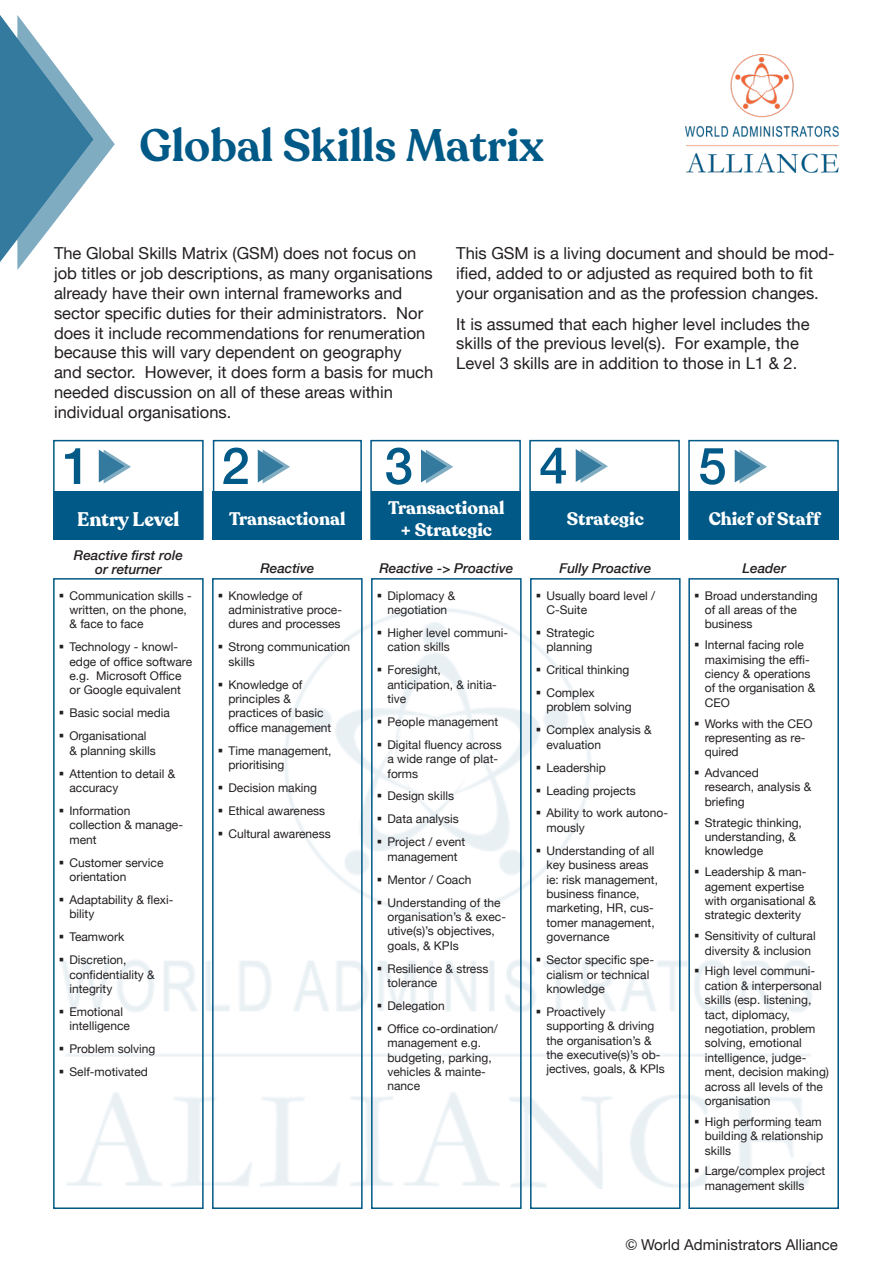
<style>
.page{position:relative;width:893px;height:1263px;background:#fff}
.page>*{position:absolute;margin:0;border:0;box-sizing:border-box;transform-origin:0 0}
.t1{font:500 51px "Helvetica Neue";color:#005986}
.t2{font:600 45px "Recoleta";color:#005986}
.t3{font:700 19.5px "Recoleta";color:#fff}
.t4{font:700 18px/21.6px "Recoleta";color:#fff;text-align:center}
.t5{font:16.5px/19.8px "Helvetica Neue";color:#231f20}
.t6{font:15px "Helvetica Neue";color:#231f20}
.t7{font:italic 500 13.5px/13.5px "Helvetica Neue";color:#231f20;text-align:center}
.t8{font:12px/14.4px "Helvetica Neue";color:#231f20}
</style>
<div class="page">
<img style="left:61px;top:607px;width:751px;height:581px">
<svg style="left:0;top:15px;width:115px;height:255px"></svg>
<img style="left:685px;top:54px;width:154px;height:119px">
<div style="left:53px;top:578px;width:151px;height:631px;border:2px solid #005986"></div>
<div style="left:212px;top:578px;width:151px;height:631px;border:2px solid #005986"></div>
<div style="left:371px;top:578px;width:151px;height:631px;border:2px solid #005986"></div>
<div style="left:530px;top:578px;width:151px;height:631px;border:2px solid #005986"></div>
<div style="left:688px;top:578px;width:151px;height:631px;border:2px solid #005986"></div>
<div style="left:54px;top:492px;width:149px;height:48px;background:#005986"></div>
<div style="left:372px;top:492px;width:149px;height:48px;background:#005986"></div>
<div style="left:213px;top:492px;width:149px;height:48px;background:#005986"></div>
<div style="left:531px;top:492px;width:149px;height:48px;background:#005986"></div>
<div style="left:690px;top:492px;width:149px;height:48px;background:#005986"></div>
<svg style="left:99px;top:449px;width:32px;height:35px"></svg>
<svg style="left:258px;top:449px;width:32px;height:35px"></svg>
<svg style="left:421px;top:449px;width:32px;height:35px"></svg>
<svg style="left:576px;top:449px;width:32px;height:34px"></svg>
<svg style="left:735px;top:449px;width:32px;height:35px"></svg>
<div style="left:53px;top:440px;width:151px;height:100px;border:2px solid #005986"></div>
<div style="left:213px;top:440px;width:149px;height:100px;border:2px solid #005986"></div>
<div style="left:370px;top:440px;width:151px;height:100px;border:2px solid #005986"></div>
<div style="left:529px;top:440px;width:151px;height:100px;border:2px solid #005986"></div>
<div style="left:688px;top:440px;width:151px;height:100px;border:2px solid #005986"></div>
<svg style="left:219px;top:645px;width:3px;height:4px"></svg>
<svg style="left:219px;top:682px;width:3px;height:4px"></svg>
<svg style="left:219px;top:748px;width:3px;height:4px"></svg>
<svg style="left:378px;top:794px;width:3px;height:4px"></svg>
<svg style="left:378px;top:817px;width:3px;height:4px"></svg>
<svg style="left:378px;top:840px;width:3px;height:4px"></svg>
<svg style="left:378px;top:877px;width:3px;height:4px"></svg>
<svg style="left:378px;top:900px;width:3px;height:4px"></svg>
<svg style="left:378px;top:966px;width:3px;height:4px"></svg>
<svg style="left:537px;top:728px;width:3px;height:4px"></svg>
<svg style="left:537px;top:765px;width:3px;height:4px"></svg>
<svg style="left:537px;top:788px;width:3px;height:4px"></svg>
<svg style="left:537px;top:811px;width:3px;height:4px"></svg>
<svg style="left:695px;top:643px;width:4px;height:3px"></svg>
<svg style="left:695px;top:721px;width:4px;height:4px"></svg>
<svg style="left:695px;top:771px;width:4px;height:3px"></svg>
<svg style="left:695px;top:820px;width:4px;height:4px"></svg>
<svg style="left:695px;top:870px;width:4px;height:4px"></svg>
<svg style="left:695px;top:934px;width:4px;height:4px"></svg>
<svg style="left:695px;top:969px;width:4px;height:4px"></svg>
<svg style="left:695px;top:1120px;width:4px;height:3px"></svg>
<svg style="left:695px;top:1169px;width:4px;height:4px"></svg>
<p class="t2" style="left:140px;top:117px;width:406px">Global Skills Matrix</p>
<p class="t5" style="left:54px;top:245px;width:381px">The Global Skills Matrix (GSM) does not focus on job titles or job descriptions, as many organisations already have their own internal frameworks and sector specific duties for their administrators. Nor does it include recommendations for renumeration because this will vary dependent on geography and sector. However, it does form a basis for much needed discussion on all of these areas within individual organisations.</p>
<p class="t5" style="left:456px;top:245px;width:380px">This GSM is a living document and should be mod&shy;ified, added to or adjusted as required both to fit your organisation and as the profession changes.</p>
<p class="t5" style="left:456px;top:315px;width:355px">It is assumed that each higher level includes the skills of the previous level(s). For example, the<br>Level 3 skills are in addition to those in L1 &amp; 2.</p>
<p class="t1" style="left:62px;top:425px;width:30px">1</p>
<p class="t1" style="left:221px;top:425px;width:30px">2</p>
<p class="t1" style="left:385px;top:425px;width:30px">3</p>
<p class="t1" style="left:539px;top:424px;width:30px">4</p>
<p class="t1" style="left:698px;top:425px;width:30px">5</p>
<p class="t3" style="left:77px;top:506px;width:104px">Entry Level</p>
<p class="t4" style="left:388px;top:497px;width:118px">Transactional + Strategic</p>
<p class="t4" style="left:229px;top:508px;width:118px">Transactional</p>
<p class="t4" style="left:567px;top:508px;width:79px">Strategic</p>
<p class="t4" style="left:709px;top:508px;width:113px">Chief of Staff</p>
<p class="t7" style="left:74px;top:548px;width:111px">Reactive first role or returner</p>
<p class="t8" style="left:69px;top:589px;width:124px">Communication skills - written, on the phone, &amp; face to face</p>
<p class="t8" style="left:69px;top:640px;width:124px">Technology - knowl&shy;edge of office software e.g. Microsoft Office or Google equivalent</p>
<p class="t8" style="left:69px;top:706px;width:102px">Basic social media</p>
<p class="t8" style="left:69px;top:729px;width:88px">Organisational &amp; planning skills</p>
<p class="t8" style="left:69px;top:767px;width:107px">Attention to detail &amp; accuracy</p>
<p class="t8" style="left:69px;top:804px;width:115px">Information collection &amp; manage&shy;ment</p>
<p class="t8" style="left:69px;top:856px;width:96px">Customer service orientation</p>
<p class="t8" style="left:69px;top:893px;width:106px">Adaptability &amp; flexi&shy;bility</p>
<p class="t8" style="left:69px;top:930px;width:56px">Teamwork</p>
<p class="t8" style="left:69px;top:953px;width:87px">Discretion, confidentiality &amp; integrity</p>
<p class="t8" style="left:69px;top:1005px;width:62px">Emotional intelligence</p>
<p class="t8" style="left:69px;top:1042px;width:88px">Problem solving</p>
<p class="t8" style="left:69px;top:1065px;width:80px">Self-motivated</p>
<p class="t7" style="left:260px;top:561px;width:56px">Reactive</p>
<p class="t7" style="left:559px;top:561px;width:93px">Fully Proactive</p>
<p class="t7" style="left:379px;top:561px;width:135px">Reactive -&gt; Proactive</p>
<p class="t7" style="left:742px;top:561px;width:45px">Leader</p>
<p class="t8" style="left:228px;top:589px;width:115px">Knowledge of administrative proce&shy;dures and processes</p>
<p class="t8" style="left:228px;top:640px;width:123px">Strong communication skills</p>
<p class="t8" style="left:228px;top:678px;width:104px">Knowledge of principles &amp; practices of basic office management</p>
<p class="t8" style="left:228px;top:744px;width:105px">Time management, prioritising</p>
<p class="t8" style="left:228px;top:781px;width:90px">Decision making</p>
<p class="t8" style="left:228px;top:804px;width:98px">Ethical awareness</p>
<p class="t8" style="left:228px;top:827px;width:104px">Cultural awareness</p>
<p class="t8" style="left:387px;top:589px;width:69px">Diplomacy &amp; negotiation</p>
<p class="t8" style="left:387px;top:626px;width:122px">Higher level communi&shy;cation skills</p>
<p class="t8" style="left:387px;top:663px;width:111px">Foresight, anticipation, &amp; initia&shy;tive</p>
<p class="t8" style="left:387px;top:715px;width:112px">People management</p>
<p class="t8" style="left:387px;top:738px;width:116px">Digital fluency across a wide range of plat&shy;forms</p>
<p class="t8" style="left:387px;top:790px;width:68px">Design skills</p>
<p class="t8" style="left:387px;top:813px;width:73px">Data analysis</p>
<p class="t8" style="left:387px;top:835px;width:79px">Project / event management</p>
<p class="t8" style="left:387px;top:873px;width:86px">Mentor / Coach</p>
<p class="t8" style="left:387px;top:896px;width:120px">Understanding of the organisation’s &amp; exec&shy;utive(s)’s objectives, goals, &amp; KPIs</p>
<p class="t8" style="left:387px;top:962px;width:102px">Resilience &amp; stress tolerance</p>
<p class="t8" style="left:387px;top:999px;width:59px">Delegation</p>
<p class="t8" style="left:387px;top:1022px;width:112px">Office co-ordination/ management e.g. budgeting, parking, vehicles &amp; mainte&shy;nance</p>
<p class="t8" style="left:546px;top:589px;width:110px">Usually board level /<br>C-Suite</p>
<p class="t8" style="left:546px;top:626px;width:50px">Strategic planning</p>
<p class="t8" style="left:546px;top:663px;width:84px">Critical thinking</p>
<p class="t8" style="left:546px;top:686px;width:87px">Complex problem solving</p>
<p class="t8" style="left:546px;top:724px;width:107px">Complex analysis &amp; evaluation</p>
<p class="t8" style="left:546px;top:761px;width:61px">Leadership</p>
<p class="t8" style="left:546px;top:784px;width:91px">Leading projects</p>
<p class="t8" style="left:546px;top:807px;width:123px">Ability to work autono&shy;mously</p>
<p class="t8" style="left:546px;top:844px;width:113px">Understanding of all key business areas ie: risk management, business finance, marketing, HR, cus&shy;tomer management, governance</p>
<p class="t8" style="left:546px;top:953px;width:109px">Sector specific spe&shy;cialism or technical knowledge</p>
<p class="t8" style="left:546px;top:1005px;width:120px">Proactively supporting &amp; driving the organisation’s &amp; the executive(s)’s ob&shy;jectives, goals, &amp; KPIs</p>
<p class="t8" style="left:705px;top:589px;width:114px">Broad understanding of all areas of the business</p>
<p class="t8" style="left:705px;top:638px;width:112px">Internal facing role maximising the effi&shy;ciency &amp; operations of the organisation &amp;<br>CEO</p>
<p class="t8" style="left:705px;top:717px;width:109px">Works with the CEO representing as re&shy;quired</p>
<p class="t8" style="left:705px;top:766px;width:108px">Advanced<br>research, analysis &amp; briefing</p>
<p class="t8" style="left:705px;top:816px;width:99px">Strategic thinking, understanding, &amp; knowledge</p>
<p class="t8" style="left:705px;top:865px;width:113px">Leadership &amp; man&shy;agement expertise with organisational &amp; strategic dexterity</p>
<p class="t8" style="left:705px;top:929px;width:112px">Sensitivity of cultural diversity &amp; inclusion</p>
<p class="t8" style="left:705px;top:965px;width:126px">High level communi&shy;cation &amp; interpersonal skills (esp. listening, tact, diplomacy, negotiation, problem solving, emotional intelligence, judge&shy;ment, decision making) across all levels of the organisation</p>
<p class="t8" style="left:705px;top:1115px;width:120px">High performing team building &amp; relationship skills</p>
<p class="t8" style="left:705px;top:1164px;width:122px">Large/complex project management skills</p>
<p class="t6" style="left:641px;top:1234px;width:198px">World Administrators Alliance</p>
</div>
